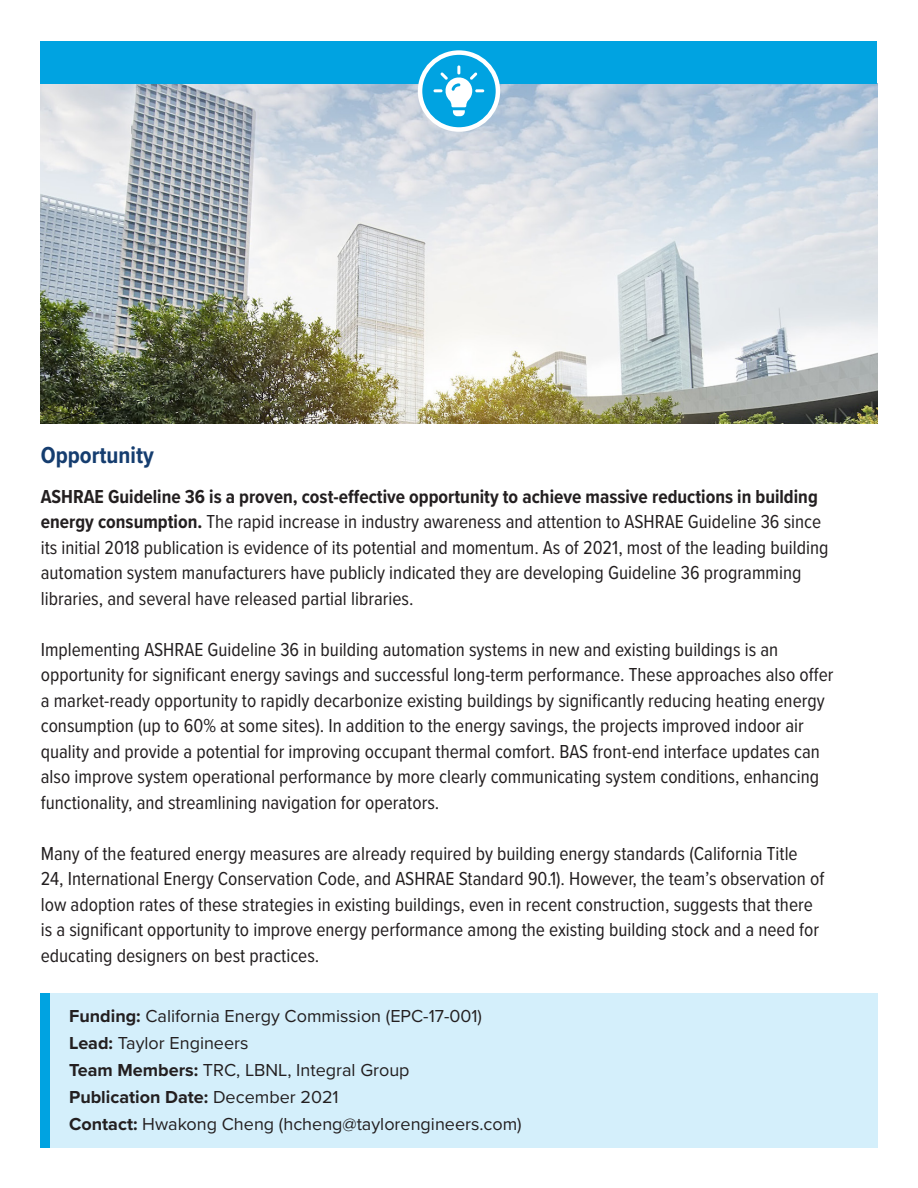
<style>
.page{position:relative;width:918px;height:1188px;background:#fff}
.page>*{position:absolute;margin:0;border:0;box-sizing:border-box;transform-origin:0 0}
.t1{font:700 24px "Proxima Nova Cond";color:#153d6f}
.t2{font:19.5px/25.5px "Proxima Nova Cond";color:#231f20}
.t3{font:18px/27px "Proxima Nova";color:#231f20}
.s1{font-weight:700}
</style>
<div class="page">
<img style="left:40px;top:83px;width:837px;height:340px">
<div style="left:45px;top:993px;width:833px;height:155px;background:#d4effb"></div>
<div style="left:40px;top:41px;width:838px;height:42px;background:#00a3e1"></div>
<svg style="left:420px;top:53px;width:78px;height:77px;fill:#00a3e1"></svg>
<div style="left:418px;top:50px;width:82px;height:82px;border:4px solid #fff;border-radius:50%"></div>
<svg style="left:434px;top:65px;width:50px;height:51px"></svg>
<div style="left:40px;top:993px;width:10px;height:155px;background:#00a3e1"></div>
<p class="t1" style="left:41px;top:437px;width:115px">Opportunity</p>
<p class="t2" style="left:41px;top:483px;width:789px"><span class="s1">ASHRAE Guideline 36 is a proven, cost-effective opportunity to achieve massive reductions in building energy consumption.</span> The rapid increase in industry awareness and attention to ASHRAE Guideline 36 since its initial 2018 publication is evidence of its potential and momentum. As of 2021, most of the leading building automation system manufacturers have publicly indicated they are developing Guideline 36 programming libraries, and several have released partial libraries.</p>
<p class="t2" style="left:41px;top:636px;width:794px">Implementing ASHRAE Guideline 36 in building automation systems in new and existing buildings is an opportunity for significant energy savings and successful long-term performance. These approaches also offer a market-ready opportunity to rapidly decarbonize existing buildings by significantly reducing heating energy consumption (up to 60% at some sites). In addition to the energy savings, the projects improved indoor air quality and provide a potential for improving occupant thermal comfort. BAS front-end interface updates can also improve system operational performance by more clearly communicating system conditions, enhancing functionality, and streamlining navigation for operators.</p>
<p class="t2" style="left:41px;top:840px;width:785px">Many of the featured energy measures are already required by building energy standards (California Title 24, International Energy Conservation Code, and ASHRAE Standard 90.1). However, the team’s observation of low adoption rates of these strategies in existing buildings, even in recent construction, suggests that there is a significant opportunity to improve energy performance among the existing building stock and a need for educating designers on best practices.</p>
<p class="t3" style="left:69px;top:1002px;width:454px"><span class="s1">Funding:</span> California Energy Commission (EPC-17-001)<br><span class="s1">Lead:</span> Taylor Engineers<br><span class="s1">Team Members:</span> TRC, LBNL, Integral Group<br><span class="s1">Publication Date:</span> December 2021<br><span class="s1">Contact:</span> Hwakong Cheng (hcheng@taylorengineers.com)</p>
</div>
